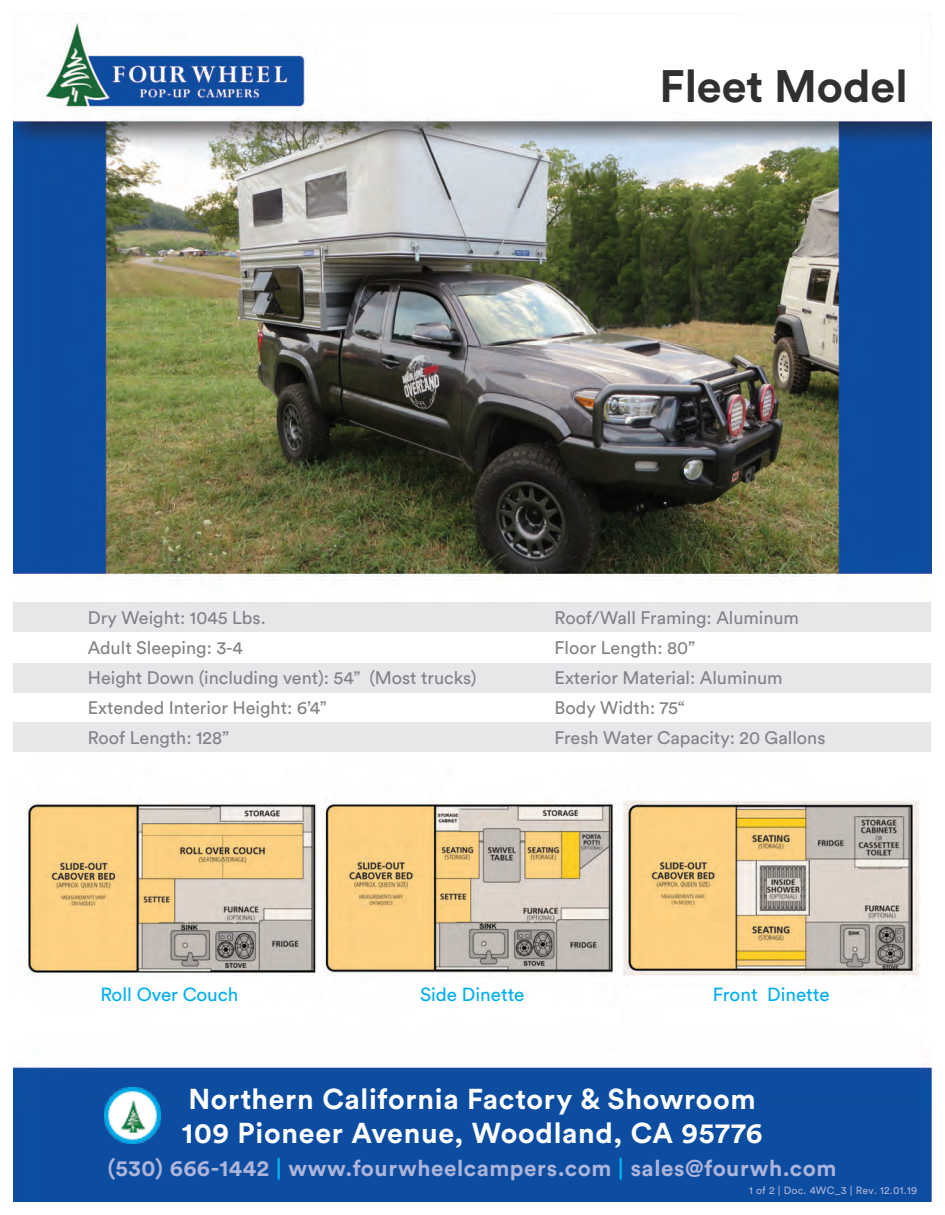
<style>
.page{position:relative;width:945px;height:1215px;background:#fff}
.page>*{position:absolute;margin:0;border:0;box-sizing:border-box;transform-origin:0 0}
.t1{font:700 45px "Circular Std";color:#312f30}
.t2{font:700 28.5px/34.2px "Circular Std";letter-spacing:.025em;color:#fff}
.t3{font:700 22.5px "Circular Std";letter-spacing:.025em;color:#aeb5db}
.t4{font:18.9px "Circular Std";color:#00aeef}
.t5{font:18px/30px "Circular Std";color:#808285}
.t6{font:10.5px "Circular Std";letter-spacing:.025em;color:#aeb5db}
.s1{color:#00aeef}
</style>
<div class="page">
<img style="left:14px;top:23px;width:918px;height:1178px">
<div style="left:14px;top:602px;width:918px;height:30px;background:#e6e7e9"></div>
<div style="left:14px;top:663px;width:918px;height:29px;background:#e6e7e9"></div>
<div style="left:14px;top:722px;width:918px;height:30px;background:#e6e7e9"></div>
<img style="left:104px;top:1088px;width:56px;height:56px">
<h1 class="t1" style="left:659px;top:58px;width:250px">Fleet Model</h1>
<p class="t5" style="left:88px;top:602px;width:390px">Dry Weight: 1045 Lbs.<br>Adult Sleeping: 3-4<br>Height Down (including vent): 54” (Most trucks)<br>Extended Interior Height: 6’4”<br>Roof Length: 128”</p>
<p class="t5" style="left:555px;top:602px;width:272px">Roof/Wall Framing: Aluminum<br>Floor Length: 80”<br>Exterior Material: Aluminum<br>Body Width: 75“<br>Fresh Water Capacity: 20 Gallons</p>
<p class="t4" style="left:100px;top:983px;width:140px">Roll Over Couch</p>
<p class="t4" style="left:420px;top:983px;width:106px">Side Dinette</p>
<p class="t4" style="left:713px;top:983px;width:118px">Front Dinette</p>
<h2 class="t2" style="left:182px;top:1081px;width:582px">Northern California Factory &amp; Showroom<br>109 Pioneer Avenue, Woodland, CA 95776</h2>
<p class="t3" style="left:108px;top:1153px;width:730px">(530) 666-1442 <span class="s1">|</span> www.fourwheelcampers.com <span class="s1">|</span> sales@fourwh.com</p>
<p class="t6" style="left:749px;top:1184px;width:169px">1 of 2 | Doc. 4WC_3 | Rev. 12.01.19</p>
</div>
